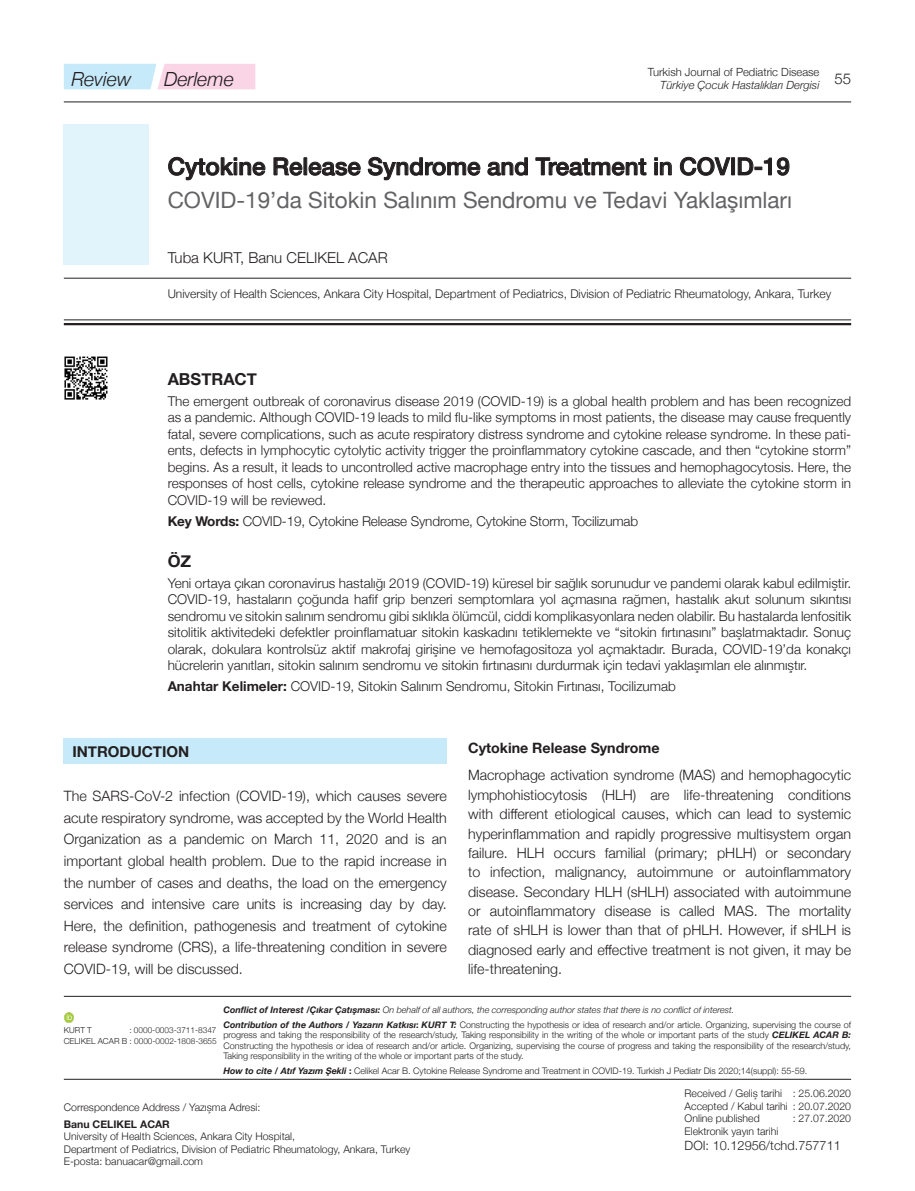
<style>
.page{position:relative;width:915px;height:1191px;background:#fff}
.page>*{position:absolute;margin:0;border:0;box-sizing:border-box;transform-origin:0 0}
.t1{font:500 24px "Helvetica Neue";color:#231f20}
.t2{font:22.5px "Helvetica Neue";color:#636366}
.t3{font:italic 300 19.5px "Helvetica Neue";color:#231f20}
.t4{font:700 16.5px "Helvetica Neue";color:#231f20}
.t5{font:300 15px "Helvetica Neue";color:#231f20}
.t6{font:700 15px "Helvetica Neue";color:#231f20}
.t7{font:300 14.25px/19.4px "Helvetica Neue";color:#231f20;text-align:justify}
.t8{font:700 14.25px "Helvetica Neue";color:#231f20}
.t9{font:300 13.5px/16.5px "Helvetica Neue";color:#231f20;text-align:justify}
.t10{font:300 12.75px "Helvetica Neue";color:#231f20}
.t11{font:300 12px "Helvetica Neue";color:#231f20}
.t12{font:300 11.25px "Helvetica Neue";color:#231f20}
.t13{font:italic 300 11.25px "Helvetica Neue";color:#231f20}
.t14{font:300 10.5px "Helvetica Neue";color:#231f20}
.t15{font:700 10.5px "Helvetica Neue";color:#231f20}
.t16{font:300 9px/10.5px "Helvetica Neue";color:#231f20;text-align:justify}
.t17{font:italic 300 9px "Helvetica Neue";color:#231f20}
.t18{font:300 8.25px "Helvetica Neue";color:#231f20}
.s1{font-weight:700}
.s2{font-weight:700;font-style:italic}
</style>
<div class="page">
<hr style="left:64px;top:278px;width:786px;height:1px;background:#231f20">
<hr style="left:64px;top:1079px;width:786px;height:1px;background:#231f20">
<hr style="left:64px;top:323px;width:786px;height:2px;background:#231f20">
<hr style="left:64px;top:319px;width:786px;height:1px;background:#231f20">
<hr style="left:64px;top:102px;width:786px;height:1px;background:#231f20">
<svg style="left:168px;top:157px;width:98px;height:24px"></svg>
<svg style="left:273px;top:157px;width:88px;height:19px"></svg>
<svg style="left:367px;top:157px;width:113px;height:24px"></svg>
<svg style="left:487px;top:157px;width:41px;height:19px"></svg>
<svg style="left:535px;top:157px;width:111px;height:19px"></svg>
<svg style="left:654px;top:158px;width:17px;height:18px"></svg>
<svg style="left:679px;top:157px;width:51px;height:19px"></svg>
<div style="left:731px;top:158px;width:3px;height:17px;border:1px solid #231f20"></div>
<svg style="left:737px;top:157px;width:52px;height:19px"></svg>
<div style="left:64px;top:124px;width:85px;height:140px;background:#e1f4fc"></div>
<svg style="left:64px;top:64px;width:191px;height:25px;background:#e1e0ef"></svg>
<img style="left:64px;top:356px;width:44px;height:44px">
<svg style="left:64px;top:1012px;width:10px;height:10px"></svg>
<hr style="left:64px;top:996px;width:786px;height:1px;background:#231f20">
<div style="left:64px;top:738px;width:382px;height:26px;background:#c6eafa"></div>
<p class="t3" style="left:71px;top:64px;width:61px">Review</p>
<p class="t3" style="left:164px;top:64px;width:71px">Derleme</p>
<p class="t12" style="left:647px;top:63px;width:173px">Turkish Journal of Pediatric Disease</p>
<p class="t13" style="left:660px;top:76px;width:160px">Türkiye Çocuk Hastalıkları Dergisi</p>
<p class="t5" style="left:834px;top:66px;width:18px">55</p>
<p class="t1" style="left:168px;top:147px;width:623px">Cytokine Release Syndrome and Treatment in COVID-19</p>
<p class="t2" style="left:168px;top:184px;width:625px">COVID-19’da Sitokin Salınım Sendromu ve Tedavi Yaklaşımları</p>
<p class="t5" style="left:168px;top:245px;width:221px">Tuba KURT, Banu CELIKEL ACAR</p>
<p class="t11" style="left:168px;top:284px;width:665px">University of Health Sciences, Ankara City Hospital, Department of Pediatrics, Division of Pediatric Rheumatology, Ankara, Turkey</p>
<p class="t4" style="left:168px;top:366px;width:91px">ABSTRACT</p>
<p class="t9" style="left:168px;top:392px;width:684px">The emergent outbreak of coronavirus disease 2019 (COVID-19) is a global health problem and has been recognized as a pandemic. Although COVID-19 leads to mild flu-like symptoms in most patients, the disease may cause frequently fatal, severe complications, such as acute respiratory distress syndrome and cytokine release syndrome. In these pati&shy;ents, defects in lymphocytic cytolytic activity trigger the proinflammatory cytokine cascade, and then “cytokine storm” begins. As a result, it leads to uncontrolled active macrophage entry into the tissues and hemophagocytosis. Here, the responses of host cells, cytokine release syndrome and the therapeutic approaches to alleviate the cytokine storm in COVID-19 will be reviewed.</p>
<p class="t9" style="left:168px;top:511px;width:472px"><span class="s1">Key Words:</span> COVID-19, Cytokine Release Syndrome, Cytokine Storm, Tocilizumab</p>
<p class="t4" style="left:168px;top:548px;width:25px">ÖZ</p>
<p class="t9" style="left:168px;top:574px;width:684px">Yeni ortaya çıkan coronavirus hastalığı 2019 (COVID-19) küresel bir sağlık sorunudur ve pandemi olarak kabul edilmiştir.<br>COVID-19, hastaların çoğunda hafif grip benzeri semptomlara yol açmasına rağmen, hastalık akut solunum sıkıntısı sendromu ve sitokin salınım sendromu gibi sıklıkla ölümcül, ciddi komplikasyonlara neden olabilir. Bu hastalarda lenfositik sitolitik aktivitedeki defektler proinflamatuar sitokin kaskadını tetiklemekte ve “sitokin fırtınasını” başlatmaktadır. Sonuç olarak, dokulara kontrolsüz aktif makrofaj girişine ve hemofagositoza yol açmaktadır. Burada, COVID-19’da konakçı hücrelerin yanıtları, sitokin salınım sendromu ve sitokin fırtınasını durdurmak için tedavi yaklaşımları ele alınmıştır.</p>
<p class="t9" style="left:168px;top:677px;width:509px"><span class="s1">Anahtar Kelimeler:</span> COVID-19, Sitokin Salınım Sendromu, Sitokin Fırtınası, Tocilizumab</p>
<p class="t6" style="left:72px;top:739px;width:118px">INTRODUCTION</p>
<p class="t7" style="left:64px;top:784px;width:384px;line-height:21.6px">The SARS-CoV-2 infection (COVID-19), which causes severe acute respiratory syndrome, was accepted by the World Health Organization as a pandemic on March 11, 2020 and is an important global health problem. Due to the rapid increase in the number of cases and deaths, the load on the emergency services and intensive care units is increasing day by day.<br>Here, the definition, pathogenesis and treatment of cytokine release syndrome (CRS), a life-threatening condition in severe COVID-19, will be discussed.</p>
<p class="t8" style="left:468px;top:736px;width:193px">Cytokine Release Syndrome</p>
<p class="t7" style="left:468px;top:764px;width:384px">Macrophage activation syndrome (MAS) and hemophagocytic lymphohistiocytosis (HLH) are life-threatening conditions with different etiological causes, which can lead to systemic hyperinflammation and rapidly progressive multisystem organ failure. HLH occurs familial (primary; pHLH) or secondary to infection, malignancy, autoimmune or autoinflammatory disease. Secondary HLH (sHLH) associated with autoimmune or autoinflammatory disease is called MAS. The mortality rate of sHLH is lower than that of pHLH. However, if sHLH is diagnosed early and effective treatment is not given, it may be life-threatening.</p>
<p class="t17" style="left:223px;top:1002px;width:512px"><span class="s1">Conflict of Interest /Çıkar Çatışması:</span> On behalf of all authors, the corresponding author states that there is no conflict of interest.</p>
<p class="t16" style="left:223px;top:1018px;width:629px"><span class="s2">Contribution of the Authors</span> <span class="s1">/</span> <span class="s2">Yazarın Katkısı</span><span class="s1">:</span> <span class="s2">KURT T:</span> Constructing the hypothesis or idea of research and/or article. Organizing, supervising the course of progress and taking the responsibility of the research/study, Taking responsibility in the writing of the whole or important parts of the study <span class="s2">CELIKEL ACAR B:<br></span>Constructing the hypothesis or idea of research and/or article. Organizing, supervising the course of progress and taking the responsibility of the research/study, Taking responsibility in the writing of the whole or important parts of the study.</p>
<p class="t16" style="left:223px;top:1064px;width:585px"><span class="s2">How to cite</span> <span class="s1">/</span> <span class="s2">Atıf Yazım Şekli</span> <span class="s1">:</span> Celikel Acar B. Cytokine Release Syndrome and Treatment in COVID-19. Turkish J Pediatr Dis 2020;14(suppl): 55-59.</p>
<p class="t18" style="left:64px;top:1023px;width:30px">KURT T</p>
<p class="t18" style="left:129px;top:1023px;width:89px">: 0000-0003-3711-8347</p>
<p class="t18" style="left:64px;top:1034px;width:154px">CELIKEL ACAR B : 0000-0002-1808-3655</p>
<p class="t14" style="left:64px;top:1098px;width:198px">Correspondence Address / Yazışma Adresi:</p>
<p class="t15" style="left:64px;top:1115px;width:107px">Banu CELIKEL ACAR</p>
<p class="t14" style="left:64px;top:1128px;width:233px">University of Health Sciences, Ankara City Hospital,</p>
<p class="t14" style="left:64px;top:1140px;width:348px">Department of Pediatrics, Division of Pediatric Rheumatology, Ankara, Turkey</p>
<p class="t14" style="left:64px;top:1153px;width:141px">E-posta: banuacar@gmail.com</p>
<p class="t14" style="left:684px;top:1084px;width:168px">Received / Geliş tarihi : 25.06.2020</p>
<p class="t14" style="left:684px;top:1097px;width:168px">Accepted / Kabul tarihi : 20.07.2020</p>
<p class="t14" style="left:684px;top:1110px;width:77px">Online published</p>
<p class="t14" style="left:792px;top:1110px;width:60px">: 27.07.2020</p>
<p class="t14" style="left:684px;top:1122px;width:95px">Elektronik yayın tarihi</p>
<p class="t10" style="left:684px;top:1135px;width:158px">DOI: 10.12956/tchd.757711</p>
</div>
